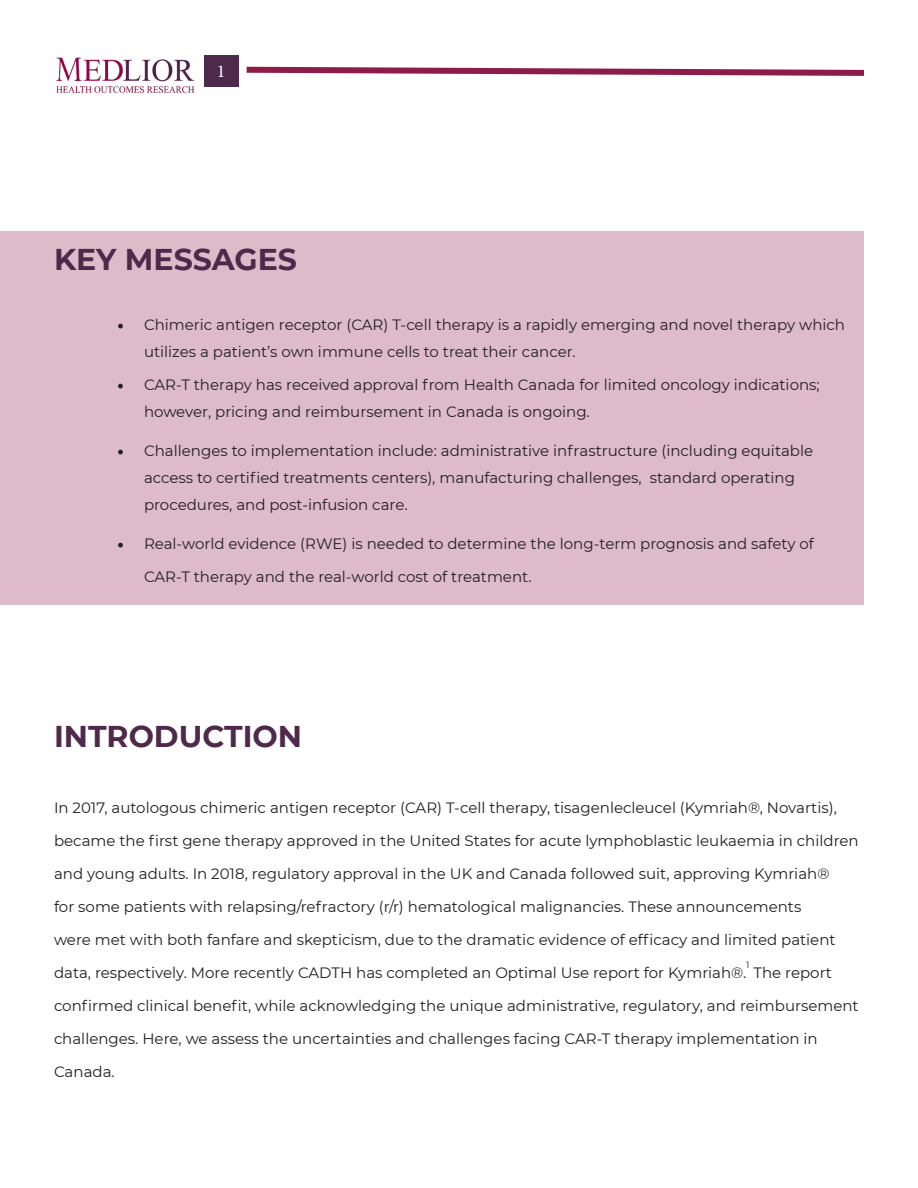
<style>
.page{position:relative;width:918px;height:1188px;background:#fff}
.page>*{position:absolute;margin:0;border:0;box-sizing:border-box;transform-origin:0 0}
.t1{font:700 30px "Montserrat";color:#4e294b}
.t2{font:18px "Minion Pro";color:#fff}
.t3{font:15px/27px "Montserrat";color:#231f20}
.t4{font:9px "Montserrat";color:#231f20}
.s1{font-family:"Minion Pro";font-size:18px}
</style>
<div class="page">
<svg style="left:246px;top:66px;width:618px;height:10px"></svg>
<img style="left:56px;top:57px;width:139px;height:36px">
<div style="left:204px;top:56px;width:34px;height:31px;background:#4e294b"></div>
<div style="left:0;top:232px;width:864px;height:373px;background:#ddbbc8"></div>
<p class="t2" style="left:217px;top:59px;width:10px">1</p>
<p class="t1" style="left:54px;top:238px;width:245px">KEY MESSAGES</p>
<p class="t3" style="left:144px;top:311px;width:703px;text-indent:-27px"><span class="s1">•</span> Chimeric antigen receptor (CAR) T-cell therapy is a rapidly emerging and novel therapy which utilizes a patient’s own immune cells to treat their cancer.</p>
<p class="t3" style="left:144px;top:371px;width:677px;text-indent:-27px"><span class="s1">•</span> CAR-T therapy has received approval from Health Canada for limited oncology indications; however, pricing and reimbursement in Canada is ongoing.</p>
<p class="t3" style="left:144px;top:437px;width:671px;text-indent:-27px"><span class="s1">•</span> Challenges to implementation include: administrative infrastructure (including equitable access to certified treatments centers), manufacturing challenges, standard operating procedures, and post-infusion care.</p>
<p class="t3" style="left:117px;top:530px;width:698px"><span class="s1">•</span> Real-world evidence (RWE) is needed to determine the long-term prognosis and safety of</p>
<p class="t3" style="left:144px;top:563px;width:389px">CAR-T therapy and the real-world cost of treatment.</p>
<p class="t1" style="left:54px;top:715px;width:250px">INTRODUCTION</p>
<p class="t3" style="left:54px;top:794px;width:784px">In 2017, autologous chimeric antigen receptor (CAR) T-cell therapy, tisagenlecleucel (Kymriah®, Novartis),</p>
<p class="t3" style="left:54px;top:827px;width:806px">became the first gene therapy approved in the United States for acute lymphoblastic leukaemia in children</p>
<p class="t3" style="left:54px;top:860px;width:777px">and young adults. In 2018, regulatory approval in the UK and Canada followed suit, approving Kymriah®</p>
<p class="t3" style="left:54px;top:893px;width:749px">for some patients with relapsing/refractory (r/r) hematological malignancies. These announcements</p>
<p class="t3" style="left:54px;top:926px;width:783px">were met with both fanfare and skepticism, due to the dramatic evidence of efficacy and limited patient</p>
<p class="t3" style="left:54px;top:959px;width:694px">data, respectively. More recently CADTH has completed an Optimal Use report for Kymriah®.</p>
<p class="t4" style="left:746px;top:958px;width:5px">1</p>
<p class="t3" style="left:753px;top:959px;width:80px">The report</p>
<p class="t3" style="left:54px;top:992px;width:806px">confirmed clinical benefit, while acknowledging the unique administrative, regulatory, and reimbursement</p>
<p class="t3" style="left:54px;top:1025px;width:765px">challenges. Here, we assess the uncertainties and challenges facing CAR-T therapy implementation in</p>
<p class="t3" style="left:54px;top:1058px;width:62px">Canada.</p>
</div>
